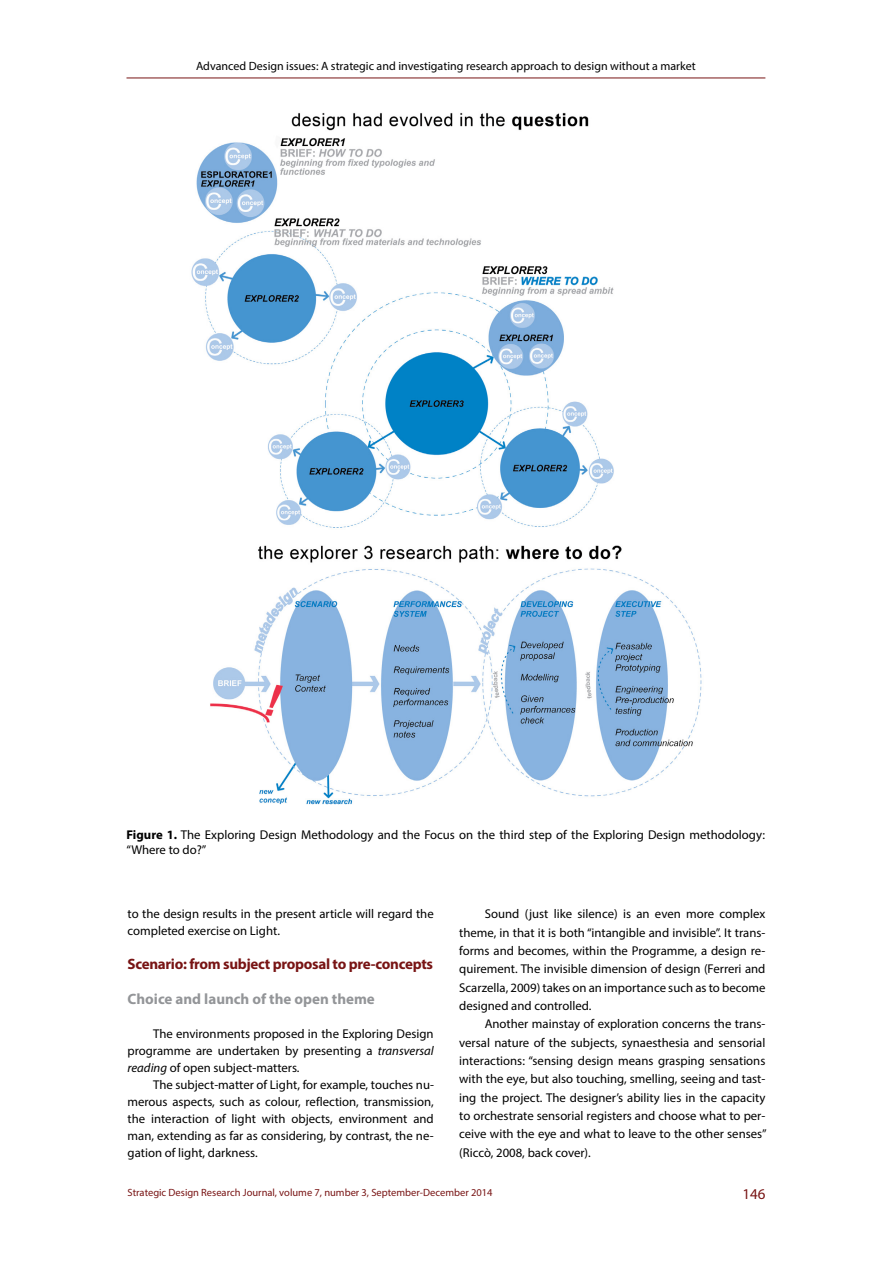
<style>
.page{position:relative;width:893px;height:1263px;background:#fff}
.page>*{position:absolute;margin:0;border:0;box-sizing:border-box;transform-origin:0 0}
.t1{font:700 15px "Myriad Pro";letter-spacing:-.02em;color:#781414}
.t2{font:700 15px "Myriad Pro";color:#939598}
.t3{font:15px "Myriad Pro";color:#781414}
.t4{font:12.75px/18.3px "Myriad Pro";color:#000;text-align:justify}
.t5{font:12px "Myriad Pro";color:#000}
.t6{font:10.5px "Myriad Pro";color:#781414}
.s1{font-weight:700}
.s2{font-style:italic}
</style>
<div class="page">
<hr style="left:126px;top:78px;width:639px;height:1px;background:#781414">
<img style="left:191px;top:113px;width:511px;height:691px">
<p class="t5" style="left:196px;top:58px;width:501px">Advanced Design issues: A strategic and investigating research approach to design without a market</p>
<p class="t4" style="left:126px;top:827px;width:640px;line-height:15.3px"><span class="s1">Figure 1.</span> The Exploring Design Methodology and the Focus on the third step of the Exploring Design methodology: “Where to do?”</p>
<p class="t4" style="left:128px;top:905px;width:308px;line-height:17px">to the design results in the present article will regard the completed exercise on Light.</p>
<p class="t1" style="left:128px;top:954px;width:307px">Scenario: from subject proposal to pre-concepts</p>
<p class="t2" style="left:128px;top:989px;width:249px">Choice and launch of the open theme</p>
<p class="t4" style="left:128px;top:1025px;width:308px;line-height:17px;text-indent:26px">The environments proposed in the Exploring Design programme are undertaken by presenting a <span class="s2">transversal reading</span> of open subject-matters.</p>
<p class="t4" style="left:128px;top:1076px;width:308px;line-height:17px;text-indent:26px">The subject-matter of Light, for example, touches nu&shy;merous aspects, such as colour, reflection, transmission, the interaction of light with objects, environment and man, extending as far as considering, by contrast, the ne&shy;gation of light, darkness.</p>
<p class="t4" style="left:459px;top:904px;width:308px;text-indent:26px">Sound (just like silence) is an even more complex theme, in that it is both “intangible and invisible”. It trans&shy;forms and becomes, within the Programme, a design re&shy;quirement. The invisible dimension of design (Ferreri and Scarzella, 2009) takes on an importance such as to become designed and controlled.</p>
<p class="t4" style="left:459px;top:1015px;width:309px;text-indent:26px">Another mainstay of exploration concerns the trans&shy;versal nature of the subjects, synaesthesia and sensorial interactions: “sensing design means grasping sensations with the eye, but also touching, smelling, seeing and tast&shy;ing the project. The designer’s ability lies in the capacity to orchestrate sensorial registers and choose what to per&shy;ceive with the eye and what to leave to the other senses” (Riccò, 2008, back cover).</p>
<p class="t6" style="left:128px;top:1186px;width:366px">Strategic Design Research Journal, volume 7, number 3, September-December 2014</p>
<p class="t3" style="left:742px;top:1185px;width:25px">146</p>
</div>
